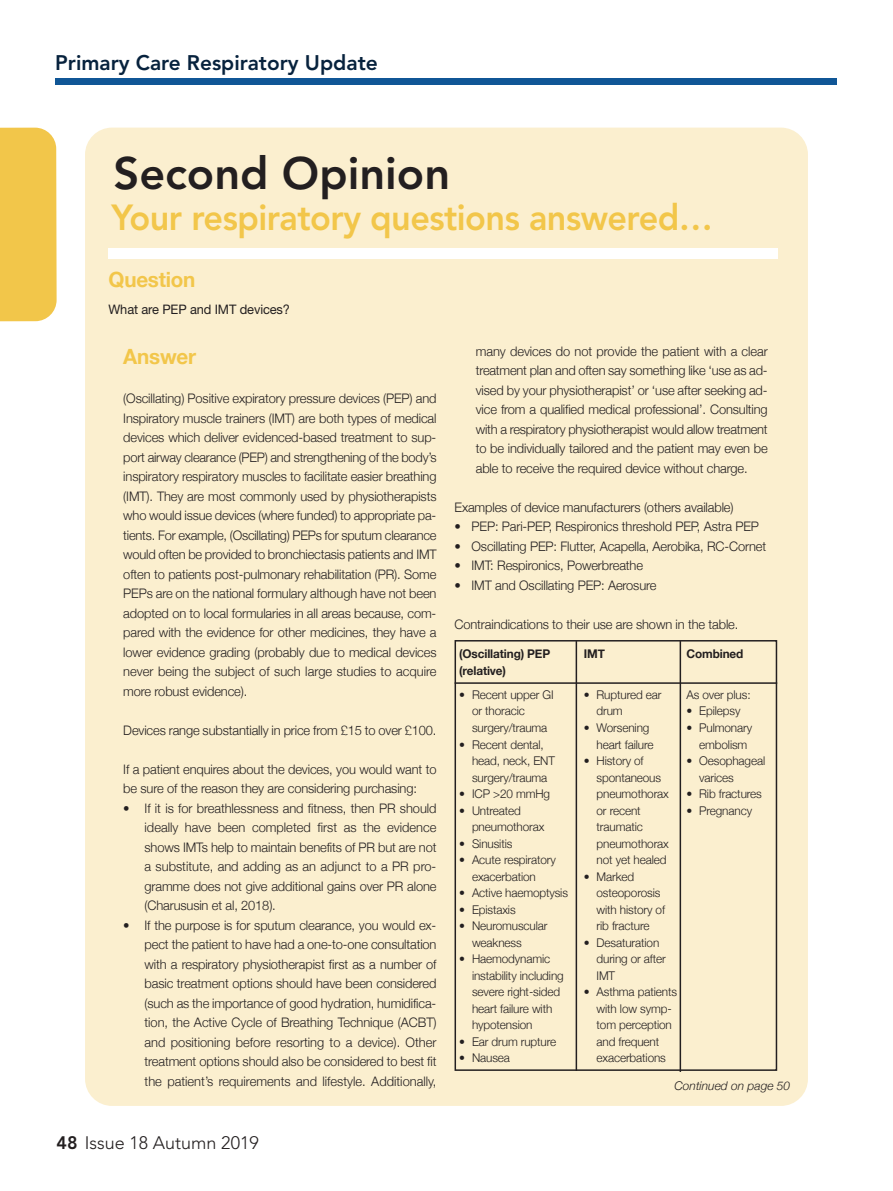
<style>
.page{position:relative;width:893px;height:1191px;background:#fff}
.page>*{position:absolute;margin:0;border:0;box-sizing:border-box;transform-origin:0 0}
.t1{font:800 45px "Avenir";color:#231f20}
.t2{font:800 36px "Avenir";letter-spacing:-.015em;color:#f2c64a;scale:.95 1}
.t3{font:800 21px "Avenir";color:#07223d}
.t4{font:700 21px "Helvetica Neue";letter-spacing:-.01em;color:#f2c64a}
.t5{font:300 18px "Avenir";color:#231f20}
.t6{font:300 13.2px/19.5px "Helvetica Neue";letter-spacing:-.01em;color:#231f20;text-align:justify}
.t7{font:13.2px "Helvetica Neue";letter-spacing:-.01em;color:#231f20}
.t8{font:300 12px/16.5px "Helvetica Neue";letter-spacing:-.01em;color:#231f20}
.t9{font:700 12px "Helvetica Neue";letter-spacing:-.01em;color:#231f20}
.t10{font:italic 300 12px "Helvetica Neue";color:#231f20}
.s1{font-weight:800}
</style>
<div class="page">
<div style="left:55px;top:78px;width:782px;height:7px;background:#105696"></div>
<div style="left:0;top:128px;width:57px;height:193px;background:#f2c64a"></div>
<div style="left:85px;top:128px;width:723px;height:978px;background:#fbefcf;border-radius:27px"></div>
<div style="left:109px;top:249px;width:668px;height:10px;background:#fff"></div>
<div style="left:455px;top:640px;width:322px;height:430px;border:2px solid #231f20"></div>
<hr style="left:455px;top:682px;width:322px;height:2px;background:#231f20">
<hr style="left:576px;top:641px;width:1px;height:429px;background:#231f20">
<hr style="left:680px;top:641px;width:1px;height:431px;background:#231f20">
<p class="t3" style="left:55px;top:54px;width:324px">Primary Care Respiratory Update</p>
<p class="t1" style="left:114px;top:155px;width:338px">Second Opinion</p>
<p class="t2" style="left:112px;top:202px;width:635px">Your respiratory questions answered…</p>
<p class="t4" style="left:109px;top:267px;width:88px">Question</p>
<p class="t7" style="left:109px;top:305px;width:183px">What are PEP and IMT devices?</p>
<p class="t4" style="left:123px;top:343px;width:74px">Answer</p>
<p class="t6" style="left:123px;top:388px;width:315px">(Oscillating) Positive expiratory pressure devices (PEP) and Inspiratory muscle trainers (IMT) are both types of medical devices which deliver evidenced-based treatment to sup&shy;port airway clearance (PEP) and strengthening of the body’s inspiratory respiratory muscles to facilitate easier breathing (IMT). They are most commonly used by physiotherapists who would issue devices (where funded) to appropriate pa&shy;tients. For example, (Oscillating) PEPs for sputum clearance would often be provided to bronchiectasis patients and IMT often to patients post-pulmonary rehabilitation (PR). Some PEPs are on the national formulary although have not been adopted on to local formularies in all areas because, com&shy;pared with the evidence for other medicines, they have a lower evidence grading (probably due to medical devices never being the subject of such large studies to acquire more robust evidence).</p>
<p class="t6" style="left:123px;top:720px;width:315px">Devices range substantially in price from £15 to over £100.</p>
<p class="t6" style="left:123px;top:759px;width:315px">If a patient enquires about the devices, you would want to be sure of the reason they are considering purchasing:</p>
<p class="t6" style="left:145px;top:798px;width:293px;text-indent:-21px">• If it is for breathlessness and fitness, then PR should ideally have been completed first as the evidence shows IMTs help to maintain benefits of PR but are not a substitute, and adding as an adjunct to a PR pro&shy;gramme does not give additional gains over PR alone (Charususin et al, 2018).</p>
<p class="t6" style="left:145px;top:915px;width:293px;text-indent:-21px">• If the purpose is for sputum clearance, you would ex&shy;pect the patient to have had a one-to-one consultation with a respiratory physiotherapist first as a number of basic treatment options should have been considered (such as the importance of good hydration, humidifica&shy;tion, the Active Cycle of Breathing Technique (ACBT) and positioning before resorting to a device). Other treatment options should also be considered to best fit the patient’s requirements and lifestyle. Additionally,</p>
<p class="t5" style="left:57px;top:1135px;width:204px"><span class="s1">48</span> Issue 18 Autumn 2019</p>
<p class="t6" style="left:476px;top:341px;width:293px">many devices do not provide the patient with a clear treatment plan and often say something like ‘use as ad&shy;vised by your physiotherapist’ or ‘use after seeking ad&shy;vice from a qualified medical professional’. Consulting with a respiratory physiotherapist would allow treatment to be individually tailored and the patient may even be able to receive the required device without charge.</p>
<p class="t6" style="left:455px;top:497px;width:281px">Examples of device manufacturers (others available)</p>
<p class="t6" style="left:455px;top:516px;width:306px">• PEP: Pari-PEP, Respironics threshold PEP, Astra PEP</p>
<p class="t6" style="left:455px;top:536px;width:313px">• Oscillating PEP: Flutter, Acapella, Aerobika, RC-Cornet</p>
<p class="t6" style="left:455px;top:555px;width:190px">• IMT: Respironics, Powerbreathe</p>
<p class="t6" style="left:455px;top:575px;width:203px">• IMT and Oscillating PEP: Aerosure</p>
<p class="t6" style="left:455px;top:614px;width:285px">Contraindications to their use are shown in the table.</p>
<p class="t9" style="left:459px;top:647px;width:93px">(Oscillating) PEP</p>
<p class="t9" style="left:459px;top:663px;width:48px">(relative)</p>
<p class="t8" style="left:472px;top:686px;width:83px;text-indent:-13px">• Recent upper GI or thoracic surgery/trauma</p>
<p class="t8" style="left:472px;top:735px;width:84px;text-indent:-13px">• Recent dental, head, neck, ENT surgery/trauma</p>
<p class="t8" style="left:459px;top:785px;width:92px">• ICP &gt;20 mmHg</p>
<p class="t8" style="left:472px;top:801px;width:74px;text-indent:-13px">• Untreated pneumothorax</p>
<p class="t8" style="left:459px;top:834px;width:55px">• Sinusitis</p>
<p class="t8" style="left:472px;top:851px;width:85px;text-indent:-13px">• Acute respiratory exacerbation</p>
<p class="t8" style="left:459px;top:884px;width:110px">• Active haemoptysis</p>
<p class="t8" style="left:459px;top:900px;width:58px">• Epistaxis</p>
<p class="t8" style="left:472px;top:917px;width:77px;text-indent:-13px">• Neuromuscular weakness</p>
<p class="t8" style="left:472px;top:950px;width:93px;text-indent:-13px">• Haemodynamic instability including severe right-sided heart failure with hypotension</p>
<p class="t8" style="left:459px;top:1032px;width:99px">• Ear drum rupture</p>
<p class="t8" style="left:459px;top:1049px;width:52px">• Nausea</p>
<p class="t9" style="left:584px;top:647px;width:23px">IMT</p>
<p class="t8" style="left:597px;top:686px;width:66px;text-indent:-13px">• Ruptured ear drum</p>
<p class="t8" style="left:597px;top:719px;width:58px;text-indent:-13px">• Worsening heart failure</p>
<p class="t8" style="left:597px;top:752px;width:74px;text-indent:-13px">• History of spontaneous pneumothorax or recent traumatic pneumothorax not yet healed</p>
<p class="t8" style="left:597px;top:867px;width:70px;text-indent:-13px">• Marked osteoporosis with history of rib fracture</p>
<p class="t8" style="left:597px;top:933px;width:71px;text-indent:-13px">• Desaturation during or after<br>IMT</p>
<p class="t8" style="left:597px;top:983px;width:82px;text-indent:-13px">• Asthma patients with low symp&shy;tom perception and frequent exacerbations</p>
<p class="t9" style="left:686px;top:647px;width:58px">Combined</p>
<p class="t8" style="left:686px;top:686px;width:66px">As over plus:</p>
<p class="t8" style="left:686px;top:702px;width:55px">• Epilepsy</p>
<p class="t8" style="left:699px;top:719px;width:54px;text-indent:-13px">• Pulmonary embolism</p>
<p class="t8" style="left:699px;top:752px;width:67px;text-indent:-13px">• Oesophageal varices</p>
<p class="t8" style="left:686px;top:785px;width:77px">• Rib fractures</p>
<p class="t8" style="left:686px;top:801px;width:67px">• Pregnancy</p>
<p class="t10" style="left:674px;top:1078px;width:117px">Continued on page 50</p>
</div>
